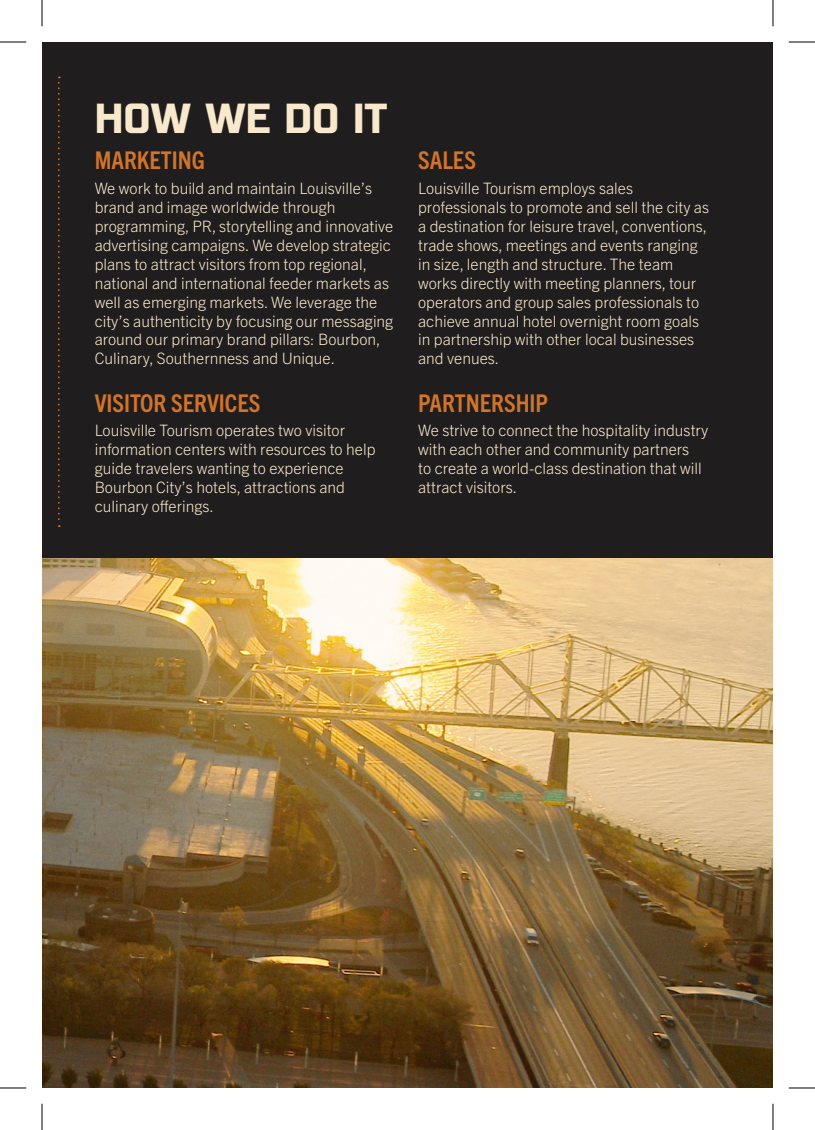
<style>
.page{position:relative;width:815px;height:1130px;background:#fff}
.page>*{position:absolute;margin:0;border:0;box-sizing:border-box;transform-origin:0 0}
.t1{font:700 42px "BN Kragen";color:#f9e9cc}
.t2{font:700 condensed 24.5px "Trade Gothic Next LT Pro";color:#d37428}
.t3{font:300 15.75px/18.9px "Trade Gothic Next LT Pro";color:#f9e9cc}
</style>
<div class="page">
<img style="left:42px;top:558px;width:731px;height:530px">
<div style="left:42px;top:42px;width:731px;height:516px;background:#201d1e"></div>
<svg style="left:58px;top:77px;width:2px;height:450px"></svg>
<svg style="left:0;top:42px;width:26px;height:1px"></svg>
<svg style="left:789px;top:42px;width:26px;height:1px"></svg>
<svg style="left:0;top:1088px;width:26px;height:1px"></svg>
<svg style="left:789px;top:1088px;width:26px;height:1px"></svg>
<svg style="left:42px;top:0;width:1px;height:26px"></svg>
<svg style="left:42px;top:1104px;width:1px;height:26px"></svg>
<svg style="left:773px;top:0;width:1px;height:26px"></svg>
<svg style="left:773px;top:1104px;width:1px;height:26px"></svg>
<h1 class="t1" style="left:95px;top:92px;width:294px">HOW WE DO IT</h1>
<h2 class="t2" style="left:95px;top:144px;width:112px">MARKETING</h2>
<h2 class="t2" style="left:418px;top:144px;width:59px">SALES</h2>
<p class="t3" style="left:95px;top:178px;width:300px">We work to build and maintain Louisville’s brand and image worldwide through programming, PR, storytelling and innovative advertising campaigns. We develop strategic plans to attract visitors from top regional, national and international feeder markets as well as emerging markets. We leverage the city’s authenticity by focusing our messaging around our primary brand pillars: Bourbon, Culinary, Southernness and Unique.</p>
<p class="t3" style="left:418px;top:178px;width:292px">Louisville Tourism employs sales professionals to promote and sell the city as a destination for leisure travel, conventions, trade shows, meetings and events ranging in size, length and structure. The team works directly with meeting planners, tour operators and group sales professionals to achieve annual hotel overnight room goals in partnership with other local businesses and venues.</p>
<h2 class="t2" style="left:95px;top:386px;width:167px">VISITOR SERVICES</h2>
<p class="t3" style="left:95px;top:420px;width:282px">Louisville Tourism operates two visitor information centers with resources to help guide travelers wanting to experience Bourbon City’s hotels, attractions and culinary offerings.</p>
<h2 class="t2" style="left:418px;top:386px;width:131px">PARTNERSHIP</h2>
<p class="t3" style="left:418px;top:420px;width:292px">We strive to connect the hospitality industry with each other and community partners<br>to create a world-class destination that will attract visitors.</p>
</div>
